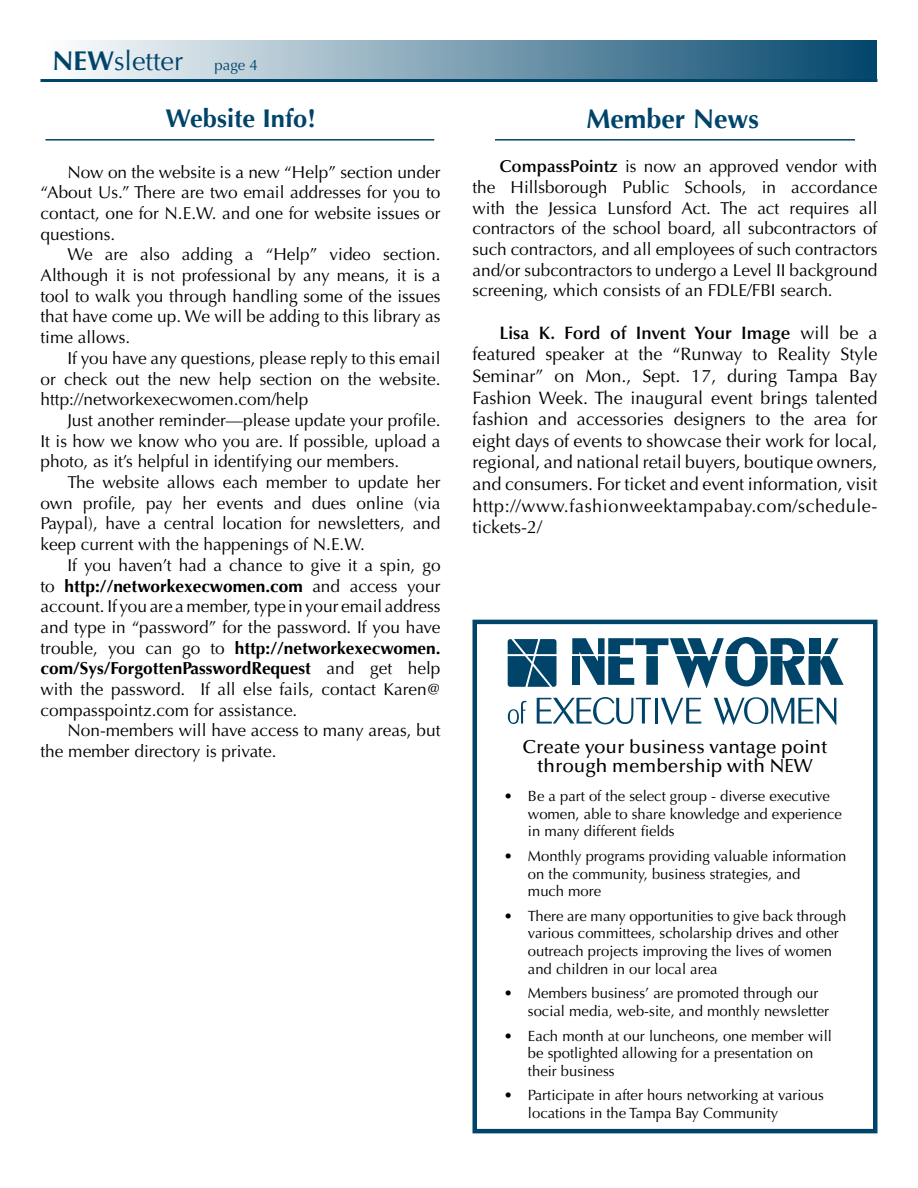
<style>
.page{position:relative;width:918px;height:1188px;background:#fff}
.page>*{position:absolute;margin:0;border:0;box-sizing:border-box;transform-origin:0 0}
.t1{font:27px "Optima";color:#00446a}
.t2{font:700 27px "Optima";color:#00446a}
.t3{font:700 25.5px "Optima";color:#00446a}
.t4{font:500 18.9px/18.9px "Optima";color:#000;text-align:center}
.t5{font:18px/21.6px "Optima";letter-spacing:.03em;color:#000;text-align:justify}
.t6{font:17.25px/20.7px "Optima";color:#000;text-align:justify}
.t7{font:14.85px/17.9px "Optima";color:#000}
.s1{font-weight:700}
.s2{font-size:15px}
.s3{font-weight:600}
</style>
<div class="page">
<div style="left:41px;top:40px;width:836px;height:40px;background:linear-gradient(to right,#fff,#02466c)"></div>
<hr style="left:40px;top:79px;width:838px;height:3px;background:#00446a">
<hr style="left:45px;top:139px;width:389px;height:2px;background:#00446a">
<svg style="left:572px;top:637px;width:272px;height:51px"></svg>
<svg style="left:508px;top:639px;width:48px;height:48px;background:#225d7e"></svg>
<svg style="left:508px;top:701px;width:19px;height:23px"></svg>
<svg style="left:537px;top:697px;width:114px;height:27px"></svg>
<hr style="left:655px;top:698px;width:3px;height:26px;background:#00446a">
<svg style="left:661px;top:698px;width:40px;height:27px"></svg>
<svg style="left:714px;top:697px;width:122px;height:28px"></svg>
<div style="left:472px;top:620px;width:406px;height:513px;border:4px solid #00446a"></div>
<hr style="left:495px;top:139px;width:360px;height:2px;background:#00446a">
<h1 class="t1" style="left:52px;top:45px;width:207px"><span class="s1">NEW</span>sletter <span class="s2">page 4</span></h1>
<h2 class="t3" style="left:166px;top:103px;width:152px">Website Info!</h2>
<p class="t6" style="left:41px;top:162px;width:402px;text-indent:27px">Now on the website is a new “Help” section under “About Us.” There are two email addresses for you to contact, one for N.E.W. and one for website issues or questions.</p>
<p class="t6" style="left:41px;top:244px;width:402px;text-indent:27px">We are also adding a “Help” video section.<br>Although it is not professional by any means, it is a tool to walk you through handling some of the issues that have come up. We will be adding to this library as time allows.</p>
<p class="t6" style="left:41px;top:348px;width:402px;text-indent:27px">If you have any questions, please reply to this email or check out the new help section on the website. http://networkexecwomen.com/help</p>
<p class="t6" style="left:41px;top:410px;width:402px;text-indent:27px">Just another reminder—please update your profile.<br>It is how we know who you are. If possible, upload a photo, as it’s helpful in identifying our members.</p>
<p class="t6" style="left:41px;top:472px;width:402px;text-indent:27px">The website allows each member to update her own profile, pay her events and dues online (via Paypal), have a central location for newsletters, and keep current with the happenings of N.E.W.</p>
<p class="t6" style="left:41px;top:555px;width:402px;text-indent:27px">If you haven’t had a chance to give it a spin, go to <span class="s1">http://networkexecwomen.com</span> and access your account. If you are a member, type in your email address and type in “password” for the password. If you have trouble, you can go to <span class="s1">http://networkexecwomen. com/Sys/ForgottenPasswordRequest</span> and get help with the password. If all else fails, contact Karen@ compasspointz.com for assistance.</p>
<p class="t6" style="left:41px;top:721px;width:402px;text-indent:27px">Non-members will have access to many areas, but the member directory is private.</p>
<h1 class="t2" style="left:586px;top:103px;width:174px">Member News</h1>
<p class="t6" style="left:473px;top:156px;width:407px;text-indent:27px"><span class="s3">CompassPointz</span> is now an approved vendor with the Hillsborough Public Schools, in accordance with the Jessica Lunsford Act. The act requires all contractors of the school board, all subcontractors of such contractors, and all employees of such contractors and/or subcontractors to undergo a Level II background screening, which consists of an FDLE/FBI search.</p>
<p class="t5" style="left:472px;top:322px;width:407px;text-indent:27px"><span class="s3">Lisa K. Ford of Invent Your Image</span> will be a featured speaker at the “Runway to Reality Style Seminar” on Mon., Sept. 17, during Tampa Bay Fashion Week. The inaugural event brings talented fashion and accessories designers to the area for eight days of events to showcase their work for local, regional, and national retail buyers, boutique owners, and consumers. For ticket and event information, visit http://www.fashionweektampabay.com/schedule&shy;tickets-2/</p>
<p class="t4" style="left:523px;top:738px;width:306px">Create your business vantage point through membership with NEW</p>
<p class="t7" style="left:528px;top:787px;width:316px;text-indent:-24px">• Be a part of the select group - diverse executive women, able to share knowledge and experience in many different fields</p>
<p class="t7" style="left:528px;top:847px;width:320px;text-indent:-24px">• Monthly programs providing valuable information on the community, business strategies, and<br>much more</p>
<p class="t7" style="left:528px;top:907px;width:320px;text-indent:-24px">• There are many opportunities to give back through various committees, scholarship drives and other outreach projects improving the lives of women and children in our local area</p>
<p class="t7" style="left:528px;top:985px;width:303px;text-indent:-24px">• Members business’ are promoted through our social media, web-site, and monthly newsletter</p>
<p class="t7" style="left:528px;top:1027px;width:306px;text-indent:-24px">• Each month at our luncheons, one member will be spotlighted allowing for a presentation on their business</p>
<p class="t7" style="left:528px;top:1087px;width:298px;text-indent:-24px">• Participate in after hours networking at various locations in the Tampa Bay Community</p>
</div>
